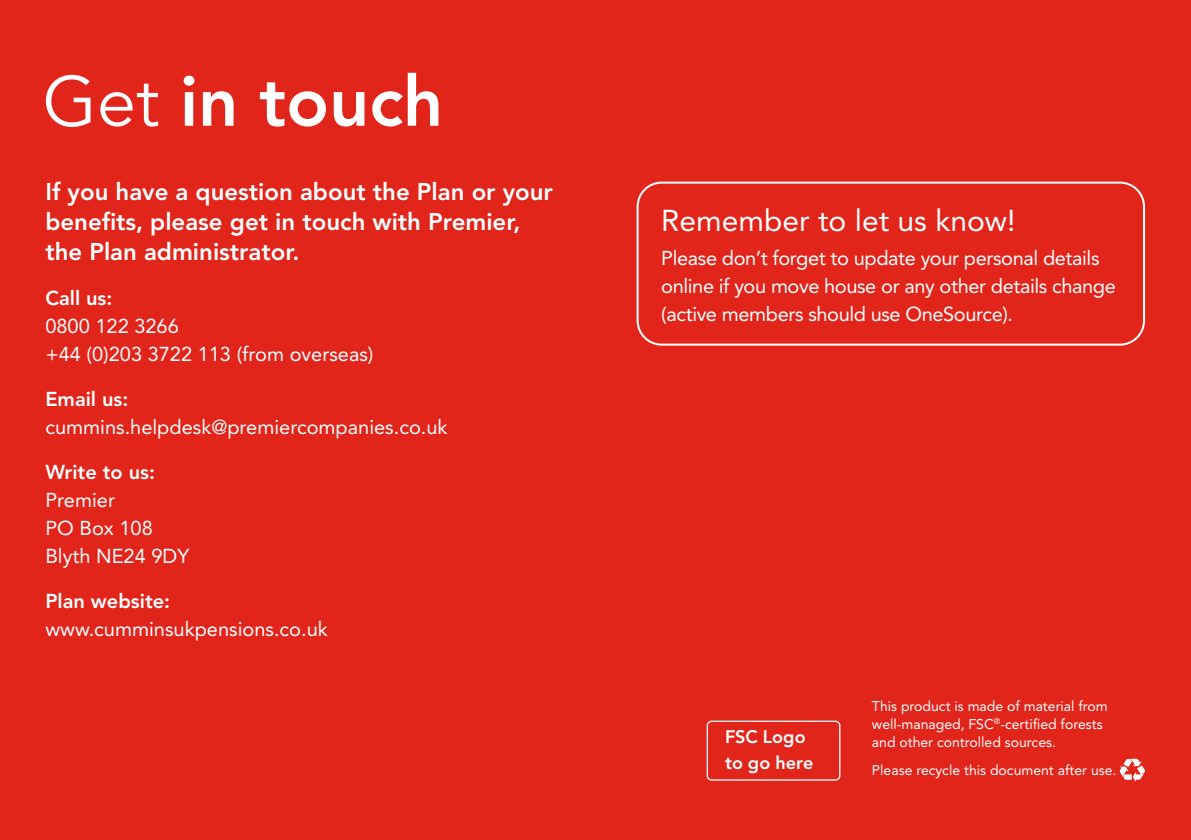
<style>
.page{position:relative;width:1191px;height:840px;background:#fff}
.page>*{position:absolute;margin:0;border:0;box-sizing:border-box;transform-origin:0 0}
.t1{font:800 70px "Avenir";color:#fff}
.t2{font:30px "Avenir";color:#fff}
.t3{font:800 24px/30px "Avenir";color:#fff}
.t4{font:20px/28px "Avenir";color:#fff}
.t5{font:20px/28px "Avenir";letter-spacing:-.02em;color:#fff}
.t6{font:800 20px "Avenir";color:#fff}
.t7{font:800 18px/26px "Avenir";letter-spacing:.005em;color:#fff}
.t8{font:14px/18px "Avenir";color:#fff}
.s1{font-weight:400}
</style>
<div class="page">
<div style="left:0;top:0;width:1191px;height:839px;background:#e1251b"></div>
<div style="left:636px;top:181px;width:509px;height:164px;border:2px solid #fff;border-radius:24px"></div>
<div style="left:706px;top:720px;width:134px;height:60px;border:1px solid #fff;border-radius:4px"></div>
<svg style="left:1119px;top:758px;width:26px;height:23px"></svg>
<h1 class="t1" style="left:43px;top:60px;width:402px"><span class="s1">Get</span> in touch</h1>
<p class="t3" style="left:45px;top:176px;width:509px">If you have a question about the Plan or your benefits, please get in touch with Premier, the Plan administrator.</p>
<p class="t6" style="left:45px;top:286px;width:69px">Call us:</p>
<p class="t4" style="left:45px;top:312px;width:330px">0800 122 3266<br>+44 (0)203 3722 113 (from overseas)</p>
<p class="t6" style="left:45px;top:387px;width:84px">Email us:</p>
<p class="t4" style="left:45px;top:413px;width:404px">cummins.helpdesk@premiercompanies.co.uk</p>
<p class="t6" style="left:45px;top:460px;width:111px">Write to us:</p>
<p class="t4" style="left:45px;top:486px;width:145px">Premier<br>PO Box 108<br>Blyth NE24 9DY</p>
<p class="t6" style="left:45px;top:589px;width:126px">Plan website:</p>
<p class="t4" style="left:45px;top:615px;width:284px">www.cumminsukpensions.co.uk</p>
<h2 class="t2" style="left:661px;top:203px;width:356px">Remember to let us know!</h2>
<p class="t5" style="left:661px;top:244px;width:456px">Please don’t forget to update your personal details online if you move house or any other details change (active members should use OneSource).</p>
<p class="t7" style="left:725px;top:723px;width:90px">FSC Logo to go here</p>
<p class="t8" style="left:872px;top:696px;width:237px">This product is made of material from well-managed, FSC<sup>®</sup>-certified forests and other controlled sources.</p>
<p class="t8" style="left:872px;top:760px;width:246px">Please recycle this document after use.</p>
</div>
